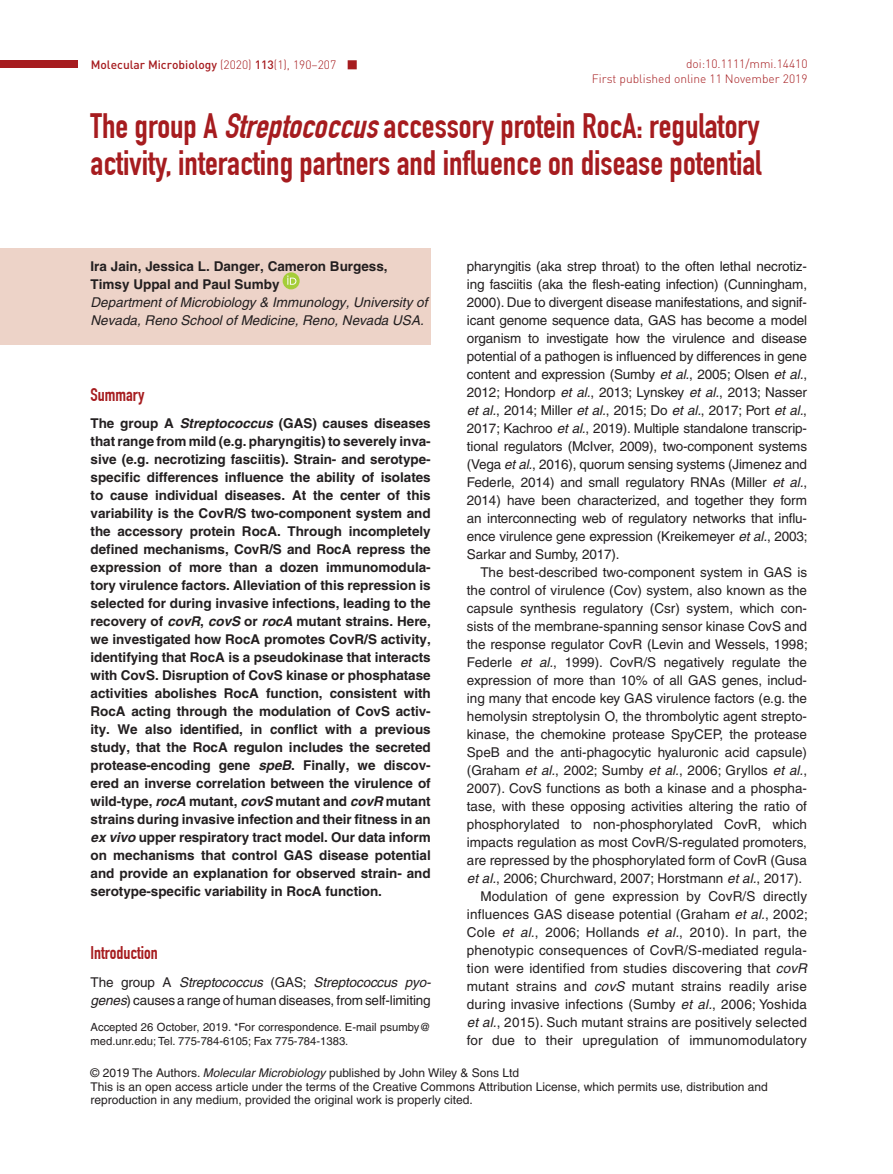
<style>
.page{position:relative;width:893px;height:1174px;background:#fff}
.page>*{position:absolute;margin:0;border:0;box-sizing:border-box;transform-origin:0 0}
.t1{font:700 34.5px/37.5px "DIN Condensed";color:#a61c1f}
.t2{font:700 18px "DIN Condensed";color:#a61c1f}
.t3{font:13.5px/18px "Helvetica";color:#231f20}
.t4{font:700 13.5px/18px "Helvetica";color:#231f20}
.t5{font:italic 13.5px/18px "Helvetica";color:#231f20}
.t6{font:12px/13.5px "Helvetica";color:#231f20}
.t7{font:300 12px/15px "DIN";color:#a61c1f;text-align:right}
.t8{font:500 12px "DIN";color:#a61c1f}
.t9{font:11.25px/13.5px "Helvetica";color:#231f20}
.s1{font-weight:300}
.s2{font-style:italic}
</style>
<div class="page">
<div style="left:348px;top:60px;width:9px;height:9px;border:3px solid #a61c1f"></div>
<div style="left:0;top:60px;width:77px;height:8px;background:#a61c1f"></div>
<div style="left:0;top:248px;width:431px;height:44px;background:#edd3c8"></div>
<div style="left:0;top:266px;width:431px;height:78px;background:#edd3c8"></div>
<div style="left:283px;top:272px;width:17px;height:17px;background:#a5cd39;border-radius:50%"></div>
<svg style="left:287px;top:275px;width:9px;height:10px"></svg>
<p class="t8" style="left:91px;top:57px;width:267px">Molecular Microbiology <span class="s1">(2020)</span> 113<span class="s1">(1), 190–207</span> ■</p>
<p class="t7" style="left:592px;top:56px;width:217px">doi:10.1111/mmi.14410<br>First published online 11 November 2019</p>
<h1 class="t1" style="left:91px;top:107px;width:673px">The group A <span class="s2">Streptococcus</span>accessory protein RocA: regulatory activity, interacting partners and influence on disease potential</h1>
<p class="t4" style="left:91px;top:257px;width:299px">Ira Jain, Jessica L. Danger, Cameron Burgess,<br>Timsy Uppal and Paul Sumby</p>
<p class="t5" style="left:91px;top:294px;width:338px">Department of Microbiology &amp; Immunology, University of<br>Nevada, Reno School of Medicine, Reno, Nevada USA.</p>
<p class="t3" style="left:467px;top:258px;width:342px;text-align:justify">pharyngitis (aka strep throat) to the often lethal necrotiz&shy;ing fasciitis (aka the flesh-eating infection) (Cunningham, 2000). Due to divergent disease manifestations, and signif&shy;icant genome sequence data, GAS has become a model organism to investigate how the virulence and disease potential of a pathogen is influenced by differences in gene content and expression (Sumby <span class="s2">et al.</span>, 2005; Olsen <span class="s2">et al.</span>, 2012; Hondorp <span class="s2">et al.</span>, 2013; Lynskey <span class="s2">et al.</span>, 2013; Nasser <span class="s2">et al.</span>, 2014; Miller <span class="s2">et al.</span>, 2015; Do <span class="s2">et al.</span>, 2017; Port <span class="s2">et al.</span>, 2017; Kachroo <span class="s2">et al.</span>, 2019). Multiple standalone transcrip&shy;tional regulators (McIver, 2009), two-component systems (Vega <span class="s2">et al.</span>, 2016), quorum sensing systems (Jimenez and Federle, 2014) and small regulatory RNAs (Miller <span class="s2">et al.</span>, 2014) have been characterized, and together they form an interconnecting web of regulatory networks that influ&shy;ence virulence gene expression (Kreikemeyer <span class="s2">et al.</span>, 2003; Sarkar and Sumby, 2017).</p>
<p class="t3" style="left:480px;top:563px;width:328px">The best-described two-component system in GAS is</p>
<p class="t3" style="left:467px;top:581px;width:342px">the control of virulence (Cov) system, also known as the</p>
<p class="t3" style="left:467px;top:599px;width:342px">capsule synthesis regulatory (Csr) system, which con-</p>
<p class="t3" style="left:467px;top:617px;width:342px">sists of the membrane-spanning sensor kinase CovS and</p>
<p class="t3" style="left:467px;top:635px;width:342px">the response regulator CovR (Levin and Wessels, 1998;</p>
<p class="t3" style="left:467px;top:653px;width:342px">Federle <span class="s2">et al.</span>, 1999). CovR/S negatively regulate the</p>
<p class="t3" style="left:467px;top:671px;width:342px">expression of more than 10% of all GAS genes, includ-</p>
<p class="t3" style="left:467px;top:689px;width:342px">ing many that encode key GAS virulence factors (e.g. the</p>
<p class="t3" style="left:467px;top:707px;width:342px">hemolysin streptolysin O, the thrombolytic agent strepto-</p>
<p class="t3" style="left:467px;top:725px;width:342px">kinase, the chemokine protease SpyCEP, the protease</p>
<p class="t3" style="left:467px;top:743px;width:342px">SpeB and the anti-phagocytic hyaluronic acid capsule)</p>
<p class="t3" style="left:467px;top:761px;width:342px">(Graham <span class="s2">et al.</span>, 2002; Sumby <span class="s2">et al.</span>, 2006; Gryllos <span class="s2">et al.</span>,</p>
<p class="t3" style="left:467px;top:779px;width:342px">2007). CovS functions as both a kinase and a phospha-</p>
<p class="t3" style="left:467px;top:797px;width:342px">tase, with these opposing activities altering the ratio of</p>
<p class="t3" style="left:467px;top:815px;width:342px">phosphorylated to non-phosphorylated CovR, which</p>
<p class="t3" style="left:467px;top:833px;width:342px">impacts regulation as most CovR/S-regulated promoters,</p>
<p class="t3" style="left:467px;top:851px;width:342px">are repressed by the phosphorylated form of CovR (Gusa</p>
<p class="t3" style="left:467px;top:869px;width:337px"><span class="s2">et al.</span>, 2006; Churchward, 2007; Horstmann <span class="s2">et al.</span>, 2017).</p>
<p class="t3" style="left:480px;top:887px;width:328px">Modulation of gene expression by CovR/S directly</p>
<p class="t3" style="left:467px;top:905px;width:342px">influences GAS disease potential (Graham <span class="s2">et al.</span>, 2002;</p>
<p class="t3" style="left:467px;top:923px;width:342px">Cole <span class="s2">et al.</span>, 2006; Hollands <span class="s2">et al.</span>, 2010). In part, the</p>
<p class="t3" style="left:467px;top:941px;width:342px">phenotypic consequences of CovR/S-mediated regula-</p>
<p class="t3" style="left:467px;top:959px;width:342px">tion were identified from studies discovering that <span class="s2">covR</span></p>
<p class="t3" style="left:467px;top:977px;width:342px">mutant strains and <span class="s2">covS</span> mutant strains readily arise</p>
<p class="t3" style="left:467px;top:995px;width:342px">during invasive infections (Sumby <span class="s2">et al.</span>, 2006; Yoshida</p>
<p class="t3" style="left:467px;top:1013px;width:342px"><span class="s2">et al.</span>, 2015). Such mutant strains are positively selected</p>
<p class="t3" style="left:467px;top:1031px;width:342px">for due to their upregulation of immunomodulatory</p>
<p class="t6" style="left:91px;top:1066px;width:679px">© 2019 The Authors. <span class="s2">Molecular Microbiology</span> published by John Wiley &amp; Sons Ltd<br>This is an open access article under the terms of the Creative Commons Attribution License, which permits use, distribution and reproduction in any medium, provided the original work is properly cited.</p>
<h2 class="t2" style="left:91px;top:384px;width:55px">Summary</h2>
<p class="t4" style="left:91px;top:414px;width:342px;text-align:justify">The group A <span class="s2">Streptococcus</span> (GAS) causes diseases that range from mild (e.g. pharyngitis) to severely inva&shy;sive (e.g. necrotizing fasciitis). Strain- and serotype&shy;specific differences influence the ability of isolates to cause individual diseases. At the center of this variability is the CovR/S two-component system and the accessory protein RocA. Through incompletely defined mechanisms, CovR/S and RocA repress the expression of more than a dozen immunomodula&shy;tory virulence factors. Alleviation of this repression is selected for during invasive infections, leading to the recovery of <span class="s2">covR</span>, <span class="s2">covS</span> or <span class="s2">rocA</span> mutant strains. Here, we investigated how RocA promotes CovR/S activity, identifying that RocA is a pseudokinase that interacts with CovS. Disruption of CovS kinase or phosphatase activities abolishes RocA function, consistent with RocA acting through the modulation of CovS activ&shy;ity. We also identified, in conflict with a previous study, that the RocA regulon includes the secreted protease-encoding gene <span class="s2">speB</span>. Finally, we discov&shy;ered an inverse correlation between the virulence of wild-type, <span class="s2">rocA</span> mutant, <span class="s2">covS</span> mutant and <span class="s2">covR</span> mutant strains during invasive infection and their fitness in an <span class="s2">ex vivo</span> upper respiratory tract model. Our data inform on mechanisms that control GAS disease potential and provide an explanation for observed strain- and serotype-specific variability in RocA function.</p>
<h2 class="t2" style="left:91px;top:942px;width:69px">Introduction</h2>
<p class="t3" style="left:91px;top:973px;width:342px">The group A <span class="s2">Streptococcus</span> (GAS; <span class="s2">Streptococcus pyo&shy;genes</span>) causes a range of human diseases, from self-limiting</p>
<p class="t9" style="left:91px;top:1020px;width:342px">Accepted 26 October, 2019. *For correspondence. E-mail psumby@ med.unr.edu; Tel. 775-784-6105; Fax 775-784-1383.</p>
</div>
